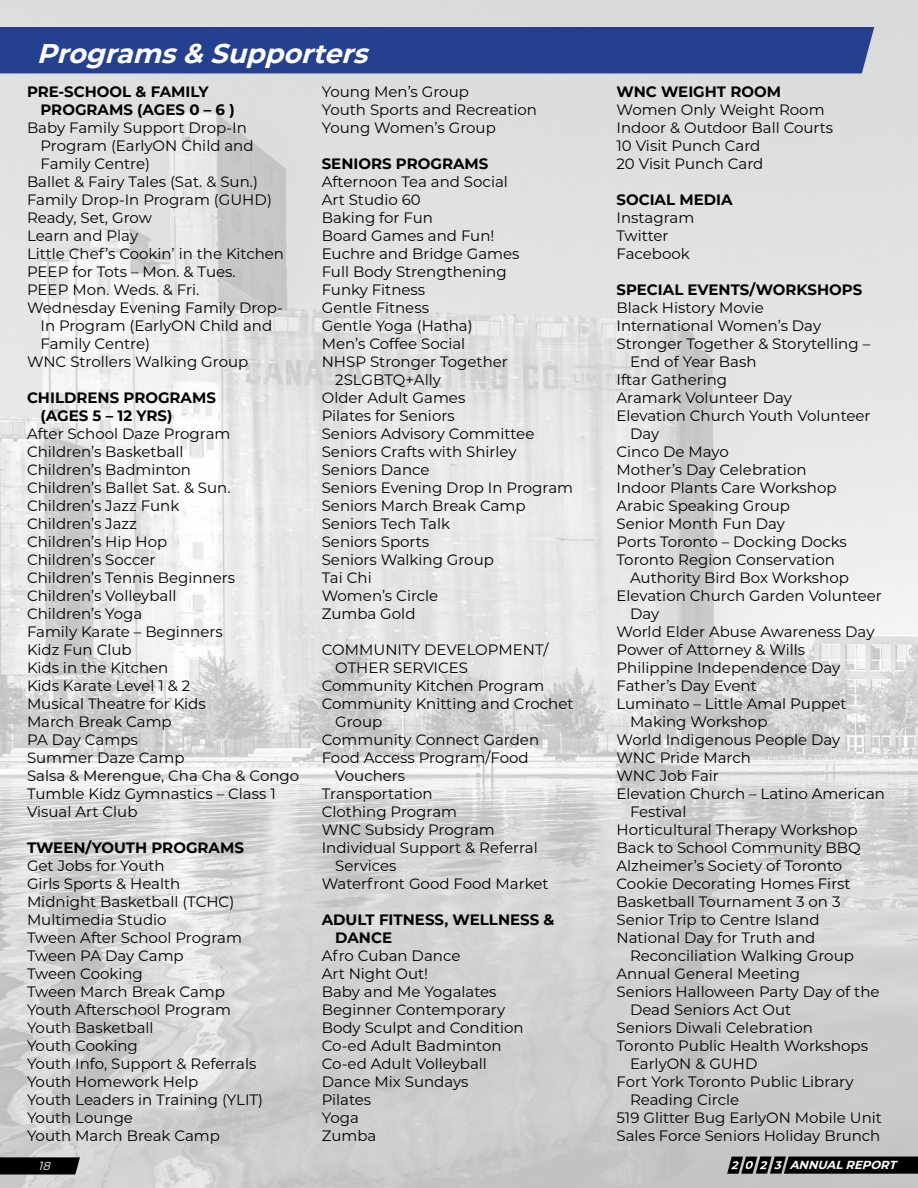
<style>
.page{position:relative;width:918px;height:1188px;background:#fff}
.page>*{position:absolute;margin:0;border:0;box-sizing:border-box;transform-origin:0 0}
.t1{font:italic 700 27px "Montserrat";color:#fff}
.t2{font:15px/18px "Montserrat";color:#000}
.t3{font:700 15px/18px "Montserrat";color:#000}
.t4{font:italic 700 11.7px "Montserrat";color:#fff}
.t5{font:italic 11.7px "Montserrat";color:#fff}
</style>
<div class="page">
<img style="left:0;top:0;width:560px;height:1188px">
<img style="left:560px;top:0;width:358px;height:1188px">
<div style="left:0;top:27px;width:874px;height:46px;background:#25408f"></div>
<svg style="left:727px;top:1156px;width:191px;height:18px;background:#1f1f1f"></svg>
<svg style="left:0;top:1157px;width:80px;height:17px"></svg>
<h1 class="t1" style="left:37px;top:34px;width:341px">Programs&amp; Supporters</h1>
<p class="t3" style="left:40px;top:82px;width:196px;text-indent:-14px">PRE-SCHOOL &amp; FAMILY<br>PROGRAMS (AGES 0 – 6 )</p>
<p class="t2" style="left:27px;top:118px;width:221px">Baby Family Support Drop-In</p>
<p class="t2" style="left:40px;top:136px;width:215px">Program (EarlyON Child and</p>
<p class="t2" style="left:40px;top:154px;width:111px">Family Centre)</p>
<p class="t2" style="left:27px;top:172px;width:232px">Ballet &amp; Fairy Tales (Sat. &amp; Sun.)</p>
<p class="t2" style="left:27px;top:190px;width:247px">Family Drop-In Program (GUHD)</p>
<p class="t2" style="left:27px;top:208px;width:126px">Ready, Set, Grow</p>
<p class="t2" style="left:27px;top:226px;width:113px">Learn and Play</p>
<p class="t2" style="left:27px;top:244px;width:259px">Little Chef’s Cookin’ in the Kitchen</p>
<p class="t2" style="left:27px;top:262px;width:210px">PEEP for Tots – Mon. &amp; Tues.</p>
<p class="t2" style="left:27px;top:280px;width:174px">PEEP Mon. Weds. &amp; Fri.</p>
<p class="t2" style="left:27px;top:298px;width:257px">Wednesday Evening Family Drop-</p>
<p class="t2" style="left:40px;top:316px;width:233px">In Program (EarlyON Child and</p>
<p class="t2" style="left:40px;top:334px;width:111px">Family Centre)</p>
<p class="t2" style="left:27px;top:352px;width:223px">WNC Strollers Walking Group</p>
<p class="t3" style="left:40px;top:388px;width:177px;text-indent:-14px">CHILDRENS PROGRAMS (AGES 5 – 12 YRS)</p>
<p class="t2" style="left:27px;top:424px;width:274px">After School Daze Program<br>Children’s Basketball<br>Children’s Badminton<br>Children’s Ballet Sat. &amp; Sun.<br>Children’s Jazz Funk<br>Children’s Jazz<br>Children’s Hip Hop<br>Children’s Soccer<br>Children’s Tennis Beginners<br>Children’s Volleyball<br>Children’s Yoga<br>Family Karate – Beginners<br>Kidz Fun Club<br>Kids in the Kitchen<br>Kids Karate Level 1 &amp; 2<br>Musical Theatre for Kids<br>March Break Camp<br>PA Day Camps<br>Summer Daze Camp<br>Salsa &amp; Merengue, Cha Cha &amp; Congo<br>Tumble Kidz Gymnastics – Class 1<br>Visual Art Club</p>
<p class="t3" style="left:27px;top:838px;width:218px">TWEEN/YOUTH PROGRAMS</p>
<p class="t2" style="left:27px;top:856px;width:238px">Get Jobs for Youth<br>Girls Sports &amp; Health<br>Midnight Basketball (TCHC)<br>Multimedia Studio<br>Tween After School Program<br>Tween PA Day Camp<br>Tween Cooking<br>Tween March Break Camp<br>Youth Afterschool Program<br>Youth Basketball<br>Youth Cooking<br>Youth Info, Support &amp; Referrals<br>Youth Homework Help<br>Youth Leaders in Training (YLIT)<br>Youth Lounge<br>Youth March Break Camp</p>
<p class="t2" style="left:322px;top:82px;width:217px">Young Men’s Group<br>Youth Sports and Recreation<br>Young Women’s Group</p>
<p class="t3" style="left:322px;top:154px;width:168px">SENIORS PROGRAMS</p>
<p class="t2" style="left:322px;top:172px;width:188px">Afternoon Tea and Social</p>
<p class="t2" style="left:322px;top:190px;width:101px">Art Studio 60</p>
<p class="t2" style="left:322px;top:208px;width:113px">Baking for Fun</p>
<p class="t2" style="left:322px;top:226px;width:174px">Board Games and Fun!</p>
<p class="t2" style="left:322px;top:244px;width:199px">Euchre and Bridge Games</p>
<p class="t2" style="left:322px;top:262px;width:186px">Full Body Strengthening</p>
<p class="t2" style="left:322px;top:280px;width:105px">Funky Fitness</p>
<p class="t2" style="left:322px;top:298px;width:109px">Gentle Fitness</p>
<p class="t2" style="left:322px;top:316px;width:153px">Gentle Yoga (Hatha)</p>
<p class="t2" style="left:322px;top:334px;width:145px">Men’s Coffee Social</p>
<p class="t2" style="left:322px;top:352px;width:188px">NHSP Stronger Together</p>
<p class="t2" style="left:335px;top:370px;width:107px">2SLGBTQ+Ally</p>
<p class="t2" style="left:322px;top:388px;width:145px">Older Adult Games</p>
<p class="t2" style="left:322px;top:406px;width:134px">Pilates for Seniors</p>
<p class="t2" style="left:322px;top:424px;width:214px">Seniors Advisory Committee</p>
<p class="t2" style="left:322px;top:442px;width:196px">Seniors Crafts with Shirley</p>
<p class="t2" style="left:322px;top:460px;width:109px">Seniors Dance</p>
<p class="t2" style="left:322px;top:478px;width:253px">Seniors Evening Drop In Program</p>
<p class="t2" style="left:322px;top:496px;width:205px">Seniors March Break Camp</p>
<p class="t2" style="left:322px;top:514px;width:130px">Seniors Tech Talk</p>
<p class="t2" style="left:322px;top:532px;width:109px">Seniors Sports</p>
<p class="t2" style="left:322px;top:550px;width:174px">Seniors Walking Group</p>
<p class="t2" style="left:322px;top:568px;width:51px">Tai Chi</p>
<p class="t2" style="left:322px;top:586px;width:118px">Women’s Circle</p>
<p class="t2" style="left:322px;top:604px;width:95px">Zumba Gold</p>
<p class="t2" style="left:322px;top:640px;width:229px">COMMUNITY DEVELOPMENT/</p>
<p class="t2" style="left:335px;top:658px;width:134px">OTHER SERVICES</p>
<p class="t2" style="left:322px;top:676px;width:224px">Community Kitchen Program</p>
<p class="t2" style="left:322px;top:694px;width:253px">Community Knitting and Crochet</p>
<p class="t2" style="left:335px;top:712px;width:49px">Group</p>
<p class="t2" style="left:322px;top:730px;width:219px">Community Connect Garden</p>
<p class="t2" style="left:322px;top:748px;width:208px">Food Access Program/Food</p>
<p class="t2" style="left:335px;top:766px;width:72px">Vouchers</p>
<p class="t2" style="left:322px;top:784px;width:113px">Transportation</p>
<p class="t2" style="left:322px;top:802px;width:137px">Clothing Program</p>
<p class="t2" style="left:322px;top:820px;width:175px">WNC Subsidy Program</p>
<p class="t2" style="left:322px;top:838px;width:218px">Individual Support &amp; Referral</p>
<p class="t2" style="left:335px;top:856px;width:63px">Services</p>
<p class="t2" style="left:322px;top:874px;width:228px">Waterfront Good Food Market</p>
<p class="t3" style="left:335px;top:910px;width:221px;text-indent:-14px">ADULT FITNESS, WELLNESS &amp;<br>DANCE</p>
<p class="t2" style="left:322px;top:946px;width:203px">Afro Cuban Dance<br>Art Night Out!<br>Baby and Me Yogalates<br>Beginner Contemporary<br>Body Sculpt and Condition<br>Co-ed Adult Badminton<br>Co-ed Adult Volleyball<br>Dance Mix Sundays<br>Pilates<br>Yoga<br>Zumba</p>
<p class="t3" style="left:616px;top:82px;width:166px">WNC WEIGHT ROOM</p>
<p class="t2" style="left:616px;top:100px;width:218px">Women Only Weight Room<br>Indoor &amp; Outdoor Ball Courts<br>10 Visit Punch Card<br>20 Visit Punch Card</p>
<p class="t3" style="left:616px;top:190px;width:118px">SOCIAL MEDIA</p>
<p class="t2" style="left:616px;top:208px;width:79px">Instagram<br>Twitter<br>Facebook</p>
<p class="t3" style="left:616px;top:280px;width:247px">SPECIAL EVENTS/WORKSHOPS</p>
<p class="t2" style="left:616px;top:298px;width:149px">Black History Movie</p>
<p class="t2" style="left:616px;top:316px;width:206px">International Women’s Day</p>
<p class="t2" style="left:616px;top:334px;width:255px">Stronger Together &amp; Storytelling –</p>
<p class="t2" style="left:630px;top:352px;width:128px">End of Year Bash</p>
<p class="t2" style="left:616px;top:370px;width:112px">Iftar Gathering</p>
<p class="t2" style="left:616px;top:388px;width:177px">Aramark Volunteer Day</p>
<p class="t2" style="left:616px;top:406px;width:256px">Elevation Church Youth Volunteer</p>
<p class="t2" style="left:630px;top:424px;width:31px">Day</p>
<p class="t2" style="left:616px;top:442px;width:114px">Cinco De Mayo</p>
<p class="t2" style="left:616px;top:460px;width:192px">Mother’s Day Celebration</p>
<p class="t2" style="left:616px;top:478px;width:222px">Indoor Plants Care Workshop</p>
<p class="t2" style="left:616px;top:496px;width:175px">Arabic Speaking Group</p>
<p class="t2" style="left:616px;top:514px;width:170px">Senior Month Fun Day</p>
<p class="t2" style="left:616px;top:532px;width:232px">Ports Toronto – Docking Docks</p>
<p class="t2" style="left:616px;top:550px;width:220px">Toronto Region Conservation</p>
<p class="t2" style="left:630px;top:568px;width:220px">Authority Bird Box Workshop</p>
<p class="t2" style="left:616px;top:586px;width:267px">Elevation Church Garden Volunteer</p>
<p class="t2" style="left:630px;top:604px;width:31px">Day</p>
<p class="t2" style="left:616px;top:622px;width:259px">World Elder Abuse Awareness Day</p>
<p class="t2" style="left:616px;top:640px;width:190px">Power of Attorney &amp; Wills</p>
<p class="t2" style="left:616px;top:658px;width:225px">Philippine Independence Day</p>
<p class="t2" style="left:616px;top:676px;width:142px">Father’s Day Event</p>
<p class="t2" style="left:616px;top:694px;width:232px">Luminato – Little Amal Puppet</p>
<p class="t2" style="left:630px;top:712px;width:139px">Making Workshop</p>
<p class="t2" style="left:616px;top:730px;width:225px">World Indigenous People Day</p>
<p class="t2" style="left:616px;top:748px;width:136px">WNC Pride March</p>
<p class="t2" style="left:616px;top:766px;width:104px">WNC Job Fair</p>
<p class="t2" style="left:616px;top:784px;width:270px">Elevation Church – Latino American</p>
<p class="t2" style="left:630px;top:802px;width:58px">Festival</p>
<p class="t2" style="left:616px;top:820px;width:243px">Horticultural Therapy Workshop</p>
<p class="t2" style="left:616px;top:838px;width:246px">Back to School Community BBQ</p>
<p class="t2" style="left:616px;top:856px;width:227px">Alzheimer’s Society of Toronto</p>
<p class="t2" style="left:616px;top:874px;width:236px">Cookie Decorating Homes First</p>
<p class="t2" style="left:616px;top:892px;width:226px">Basketball Tournament 3 on 3</p>
<p class="t2" style="left:616px;top:910px;width:205px">Senior Trip to Centre Island</p>
<p class="t2" style="left:616px;top:928px;width:200px">National Day for Truth and</p>
<p class="t2" style="left:630px;top:946px;width:225px">Reconciliation Walking Group</p>
<p class="t2" style="left:616px;top:964px;width:185px">Annual General Meeting</p>
<p class="t2" style="left:616px;top:982px;width:265px">Seniors Halloween Party Day of the</p>
<p class="t2" style="left:630px;top:1000px;width:163px">Dead Seniors Act Out</p>
<p class="t2" style="left:616px;top:1018px;width:198px">Seniors Diwali Celebration</p>
<p class="t2" style="left:616px;top:1036px;width:253px">Toronto Public Health Workshops</p>
<p class="t2" style="left:630px;top:1054px;width:129px">EarlyON &amp; GUHD</p>
<p class="t2" style="left:616px;top:1072px;width:239px">Fort York Toronto Public Library</p>
<p class="t2" style="left:630px;top:1090px;width:111px">Reading Circle</p>
<p class="t2" style="left:616px;top:1108px;width:267px">519 Glitter Bug EarlyON Mobile Unit</p>
<p class="t2" style="left:616px;top:1126px;width:265px">Sales Force Seniors Holiday Brunch</p>
<p class="t5" style="left:38px;top:1158px;width:17px">18</p>
<p class="t4" style="left:790px;top:1157px;width:112px">ANNUALREPORT</p>
</div>
